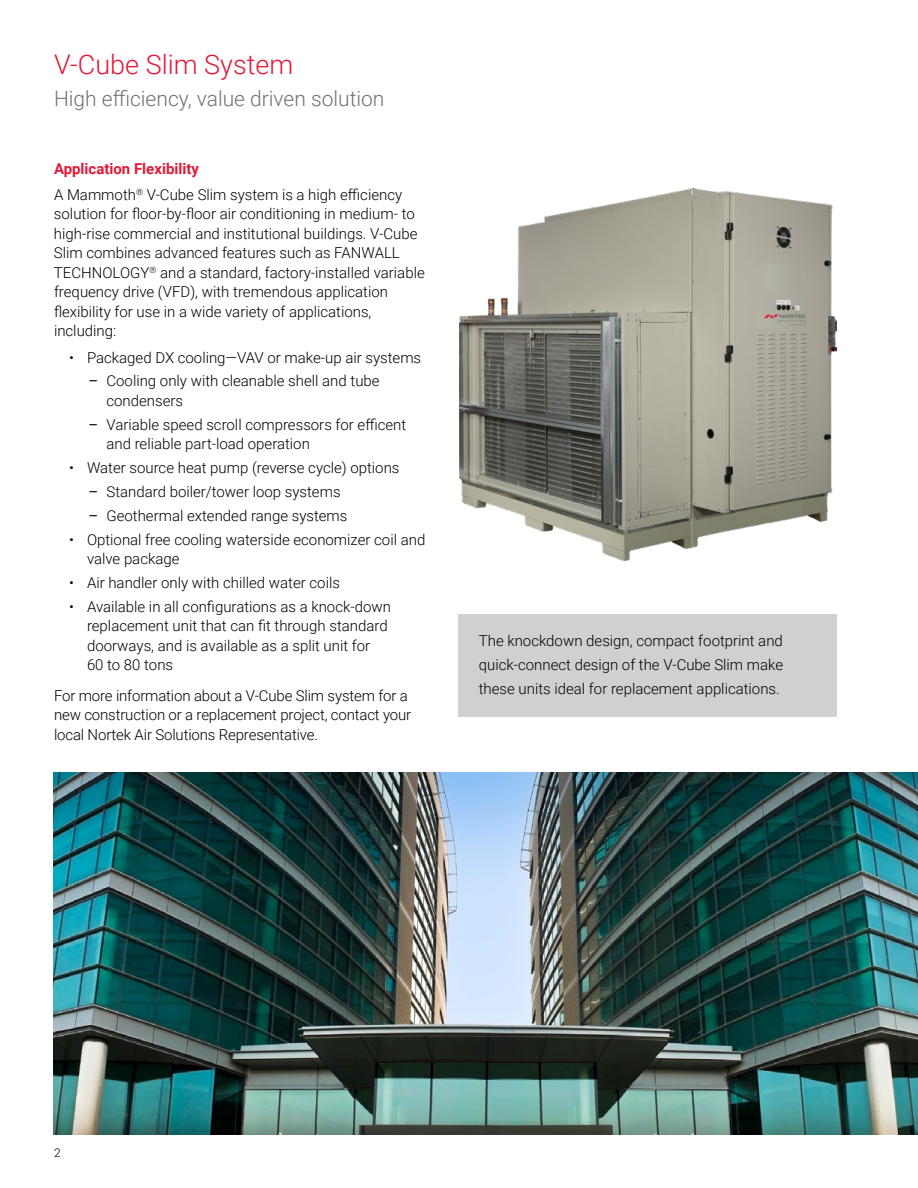
<style>
.page{position:relative;width:918px;height:1188px;background:#fff}
.page>*{position:absolute;margin:0;border:0;box-sizing:border-box;transform-origin:0 0}
.t1{font:300 27px "Roboto";color:#e31837}
.t2{font:300 21px "Roboto";color:#717073}
.t3{font:300 15px/19.5px "Roboto";color:#000}
.t4{font:300 12px "Roboto";color:#000}
.s1{font-weight:700;color:#e31837}
.s2{font-weight:400}
</style>
<div class="page">
<img style="left:459px;top:189px;width:378px;height:371px">
<div style="left:459px;top:615px;width:378px;height:102px;background:#d0d0d2"></div>
<img style="left:54px;top:773px;width:864px;height:361px">
<h1 class="t1" style="left:54px;top:46px;width:241px">V-Cube Slim System</h1>
<h2 class="t2" style="left:54px;top:84px;width:332px">High efficiency, value driven solution</h2>
<p class="t3" style="left:54px;top:155px;width:350px;line-height:26.2px"><span class="s1">Application Flexibility<br></span>A Mammoth<sup>®</sup> V-Cube Slim system is a high efficiency</p>
<p class="t3" style="left:54px;top:204px;width:372px">solution for floor-by-floor air conditioning in medium- to high-rise commercial and institutional buildings. V-Cube Slim combines advanced features such as FANWALL TECHNOLOGY<sup>®</sup> and a standard, factory-installed variable frequency drive (VFD), with tremendous application flexibility for use in a wide variety of applications, including:</p>
<p class="t3" style="left:69px;top:347px;width:354px">• Packaged DX cooling—VAV or make-up air systems</p>
<p class="t3" style="left:107px;top:371px;width:275px;text-indent:-18px"><span class="s2">–</span> Cooling only with cleanable shell and tube condensers</p>
<p class="t3" style="left:107px;top:414px;width:301px;text-indent:-18px"><span class="s2">–</span> Variable speed scroll compressors for efficent and reliable part-load operation</p>
<p class="t3" style="left:69px;top:457px;width:332px">• Water source heat pump (reverse cycle) options</p>
<p class="t3" style="left:89px;top:481px;width:254px"><span class="s2">–</span> Standard boiler/tower loop systems</p>
<p class="t3" style="left:89px;top:505px;width:261px"><span class="s2">–</span> Geothermal extended range systems</p>
<p class="t3" style="left:87px;top:529px;width:340px;text-indent:-18px">• Optional free cooling waterside economizer coil and valve package</p>
<p class="t3" style="left:69px;top:572px;width:273px">• Air handler only with chilled water coils</p>
<p class="t3" style="left:87px;top:596px;width:306px;text-indent:-18px">• Available in all configurations as a knock-down replacement unit that can fit through standard doorways, and is available as a split unit for<br>60 to 80 tons</p>
<p class="t3" style="left:54px;top:685px;width:359px">For more information about a V-Cube Slim system for a new construction or a replacement project, contact your local Nortek Air Solutions Representative.</p>
<p class="t3" style="left:479px;top:628px;width:306px;line-height:24px;text-align:justify">The knockdown design, compact footprint and quick-connect design of the V-Cube Slim make these units ideal for replacement applications.</p>
<p class="t4" style="left:54px;top:1144px;width:8px">2</p>
</div>
